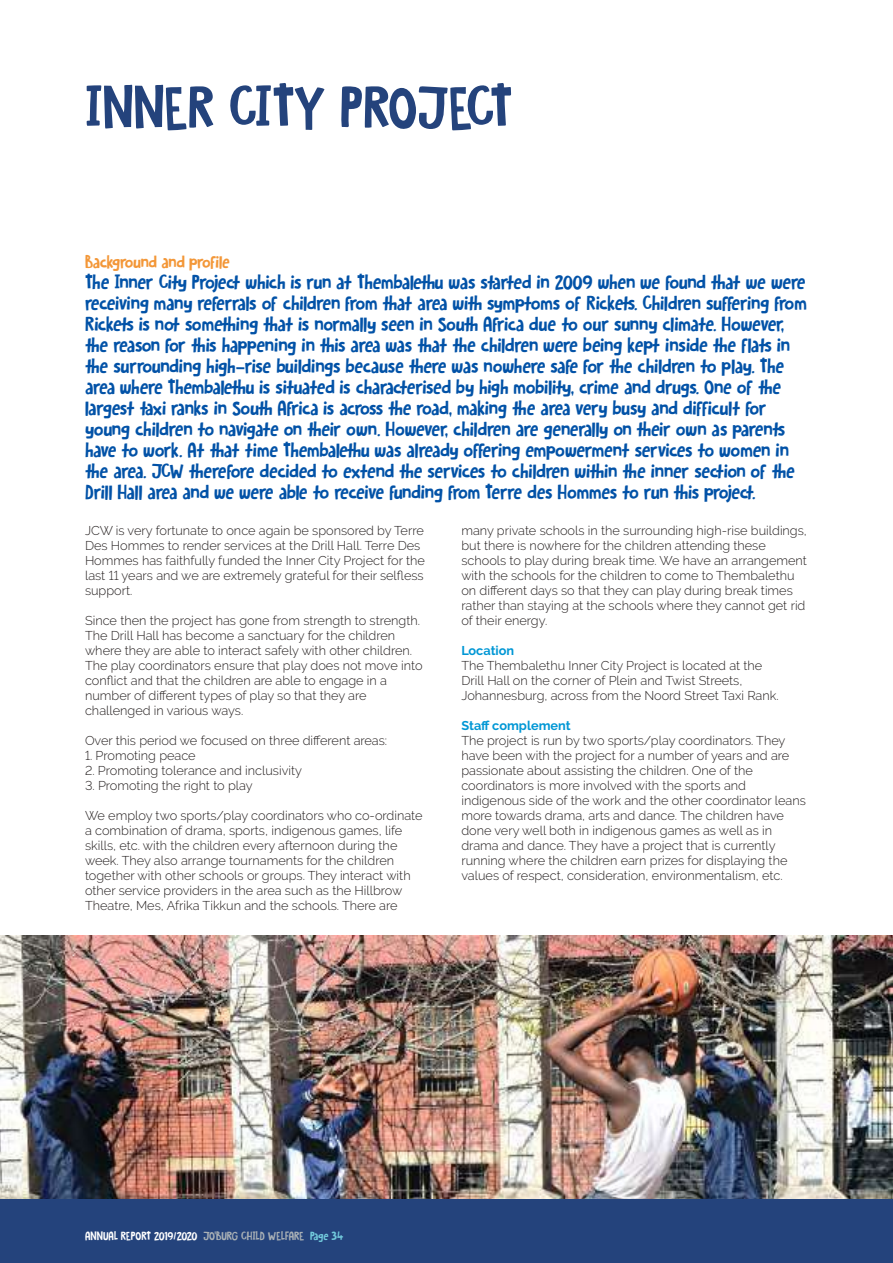
<style>
.page{position:relative;width:893px;height:1263px;background:#fff}
.page>*{position:absolute;margin:0;border:0;box-sizing:border-box;transform-origin:0 0}
.t1{font:52.5px "DK Hobgoblin";letter-spacing:-.01em;color:#24437c}
.t2{font:18px/21px "DK Hobgoblin";letter-spacing:-.025em;color:#0252a7}
.t3{font:15.75px "DK Hobgoblin";letter-spacing:-.025em;color:#f39738}
.t4{font:300 12.75px/15px "Raleway";color:#241f1f}
.t5{font:700 12.75px "Raleway";color:#0097d5}
.t6{font:10.5px "DK Hobgoblin";letter-spacing:-.01em;color:#fff}
.s1{color:#aab1b6}
.s2{color:#72cadc}
</style>
<div class="page">
<img style="left:0;top:935px;width:893px;height:264px">
<div style="left:0;top:1199px;width:893px;height:64px;background:#24437c"></div>
<h1 class="t1" style="left:85px;top:70px;width:429px">INNER CITY PROJECT</h1>
<p class="t3" style="left:85px;top:251px;width:146px">Background and profile</p>
<p class="t2" style="left:85px;top:271px;width:723px">The Inner City Project which is run at Thembalethu was started in 2009 when we found that we were receiving many referrals of children from that area with symptoms of Rickets. Children suffering from Rickets is not something that is normally seen in South Africa due to our sunny climate. However, the reason for this happening in this area was that the children were being kept inside the flats in the surrounding high-rise buildings because there was nowhere safe for the children to play. The area where Thembalethu is situated is characterised by high mobility, crime and drugs. One of the largest taxi ranks in South Africa is across the road, making the area very busy and difficult for young children to navigate on their own. However, children are generally on their own as parents have to work. At that time Thembalethu was already offering empowerment services to women in the area. JCW therefore decided to extend the services to children within the inner section of the Drill Hall area and we were able to receive funding from Terre des Hommes to run this project.</p>
<p class="t4" style="left:461px;top:523px;width:347px">many private schools in the surrounding high-rise buildings, but there is nowhere for the children attending these schools to play during break time. We have an arrangement with the schools for the children to come to Thembalethu on different days so that they can play during break times rather than staying at the schools where they cannot get rid of their energy.</p>
<p class="t5" style="left:461px;top:643px;width:54px">Location</p>
<p class="t4" style="left:461px;top:658px;width:319px">The Thembalethu Inner City Project is located at the<br>Drill Hall on the corner of Plein and Twist Streets,<br>Johannesburg, across from the Noord Street Taxi Rank.</p>
<p class="t5" style="left:461px;top:718px;width:111px">Staff complement</p>
<p class="t4" style="left:461px;top:733px;width:346px">The project is run by two sports/play coordinators. They have been with the project for a number of years and are passionate about assisting the children. One of the coordinators is more involved with the sports and indigenous side of the work and the other coordinator leans more towards drama, arts and dance. The children have done very well both in indigenous games as well as in drama and dance. They have a project that is currently running where the children earn prizes for displaying the values of respect, consideration, environmentalism, etc.</p>
<p class="t4" style="left:85px;top:523px;width:341px">JCW is very fortunate to once again be sponsored by Terre Des Hommes to render services at the Drill Hall. Terre Des Hommes has faithfully funded the Inner City Project for the last 11 years and we are extremely grateful for their selfless support.</p>
<p class="t4" style="left:85px;top:613px;width:339px">Since then the project has gone from strength to strength.<br>The Drill Hall has become a sanctuary for the children where they are able to interact safely with other children.<br>The play coordinators ensure that play does not move into conflict and that the children are able to engage in a number of different types of play so that they are challenged in various ways.</p>
<p class="t4" style="left:85px;top:733px;width:304px">Over this period we focused on three different areas:</p>
<p class="t4" style="left:85px;top:748px;width:112px">1. Promoting peace</p>
<p class="t4" style="left:85px;top:763px;width:218px">2. Promoting tolerance and inclusivity</p>
<p class="t4" style="left:85px;top:778px;width:169px">3. Promoting the right to play</p>
<p class="t4" style="left:85px;top:808px;width:339px">We employ two sports/play coordinators who co-ordinate a combination of drama, sports, indigenous games, life skills, etc. with the children every afternoon during the week. They also arrange tournaments for the children together with other schools or groups. They interact with other service providers in the area such as the Hillbrow Theatre, Mes, Afrika Tikkun and the schools. There are</p>
<p class="t6" style="left:85px;top:1228px;width:260px">ANNUAL REPORT 2019/2020 <span class="s1">JO’BURG CHILD WELFARE</span> <span class="s2">Page 34</span></p>
</div>
